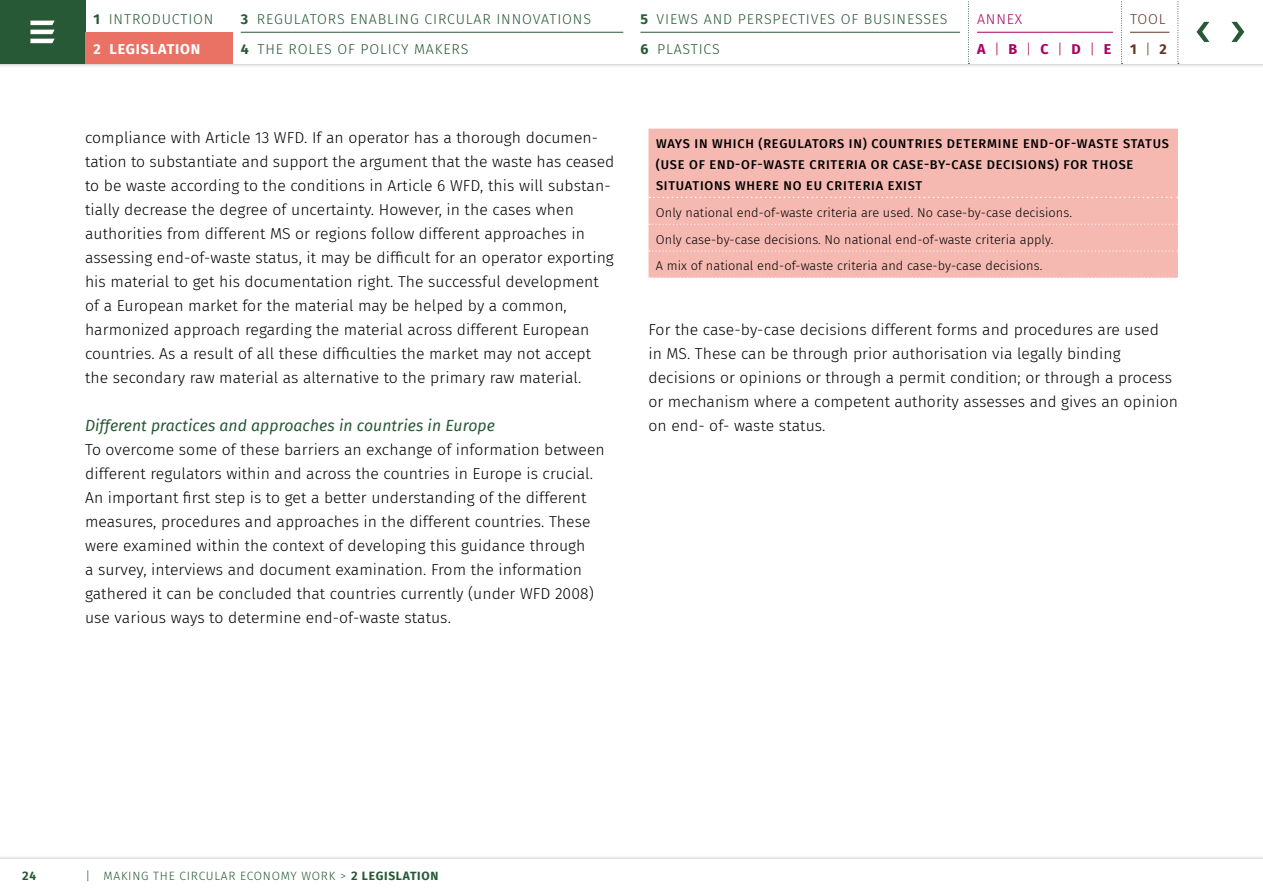
<style>
.page{position:relative;width:1263px;height:893px;background:#fff}
.page>*{position:absolute;margin:0;border:0;box-sizing:border-box;transform-origin:0 0}
.t1{font:300 15.75px/24px "Fira Sans";letter-spacing:.005em;color:#000}
.t2{font:italic 15.75px "Fira Sans";letter-spacing:.005em;color:#275937}
.t3{font:300 14.25px/30px "Fira Sans";letter-spacing:.06em;color:#275937}
.t4{font:300 14.25px/30px "Fira Sans";letter-spacing:.06em;color:#a90061}
.t5{font:300 14.25px/30px "Fira Sans";color:#673327}
.t6{font:300 12.75px/26.8px "Fira Sans";letter-spacing:.005em;color:#000}
.t7{font:500 12.75px/21px "Fira Sans";letter-spacing:.06em;color:#000}
.t8{font:300 12px "Fira Sans";letter-spacing:.06em;color:#275937}
.t9{font:700 12px "Fira Sans";color:#275937}
.s1{font-weight:700}
.s2{font-weight:700;color:#fff}
</style>
<div class="page">
<div style="left:648px;top:129px;width:530px;height:149px;background:#f5b9b1"></div>
<svg style="left:649px;top:224px;width:529px;height:1px"></svg>
<svg style="left:649px;top:250px;width:529px;height:2px"></svg>
<svg style="left:649px;top:197px;width:529px;height:1px"></svg>
<svg style="left:649px;top:277px;width:529px;height:1px"></svg>
<div style="left:0;top:0;width:1263px;height:68px;background:#000;opacity:.3"></div>
<div style="left:0;top:0;width:1263px;height:64px;background:#fff"></div>
<div style="left:0;top:855px;width:1263px;height:38px;background:#000;opacity:.3"></div>
<div style="left:0;top:859px;width:1263px;height:34px;background:#fff"></div>
<hr style="left:241px;top:32px;width:382px;height:1px;background:#275937">
<hr style="left:640px;top:32px;width:320px;height:1px;background:#275937">
<hr style="left:977px;top:32px;width:136px;height:1px;background:#a90061">
<hr style="left:1130px;top:32px;width:39px;height:1px;background:#673327">
<svg style="left:1177px;top:1px;width:2px;height:63px"></svg>
<svg style="left:1121px;top:1px;width:1px;height:63px"></svg>
<svg style="left:968px;top:1px;width:1px;height:63px"></svg>
<div style="left:0;top:0;width:85px;height:64px;background:#275937"></div>
<svg style="left:30px;top:21px;width:25px;height:22px"></svg>
<svg style="left:1231px;top:22px;width:13px;height:20px"></svg>
<svg style="left:1196px;top:22px;width:13px;height:20px"></svg>
<div style="left:85px;top:32px;width:147px;height:32px;background:#ea7264"></div>
<p class="t3" style="left:94px;top:4px;width:121px"><span class="s1">1</span> INTRODUCTION<br><span class="s2">2 LEGISLATION</span></p>
<p class="t3" style="left:241px;top:4px;width:352px"><span class="s1">3</span> REGULATORS ENABLING CIRCULAR INNOVATIONS<br><span class="s1">4</span> THE ROLES OF POLICY MAKERS</p>
<p class="t3" style="left:640px;top:4px;width:309px"><span class="s1">5</span> VIEWS AND PERSPECTIVES OF BUSINESSES<br><span class="s1">6</span> PLASTICS</p>
<p class="t4" style="left:977px;top:4px;width:136px">ANNEX<br><span class="s1">A</span>|<span class="s1">B</span>|<span class="s1">C</span>|<span class="s1">D</span>|<span class="s1">E</span></p>
<p class="t5" style="left:1130px;top:4px;width:38px">TOOL<br><span class="s1">1</span>|<span class="s1">2</span></p>
<p class="t1" style="left:85px;top:125px;width:531px">compliance with Article 13 WFD. If an operator has a thorough documen&shy;tation to substantiate and support the argument that the waste has ceased to be waste according to the conditions in Article 6 WFD, this will substan&shy;tially decrease the degree of uncertainty. However, in the cases when authorities from different MS or regions follow different approaches in assessing end-of-waste status, it may be difficult for an operator exporting his material to get his documentation right. The successful development of a European market for the material may be helped by a common, harmonized approach regarding the material across different European countries. As a result of all these difficulties the market may not accept the secondary raw material as alternative to the primary raw material.</p>
<p class="t2" style="left:85px;top:414px;width:411px">Different practices and approaches in countries in Europe</p>
<p class="t1" style="left:85px;top:438px;width:521px">To overcome some of these barriers an exchange of information between different regulators within and across the countries in Europe is crucial.<br>An important first step is to get a better understanding of the different measures, procedures and approaches in the different countries. These were examined within the context of developing this guidance through<br>a survey, interviews and document examination. From the information gathered it can be concluded that countries currently (under WFD 2008) use various ways to determine end-of-waste status.</p>
<p class="t7" style="left:656px;top:132px;width:514px">WAYS IN WHICH (REGULATORS IN) COUNTRIES DETERMINE END-OF-WASTE STATUS (USE OF END-OF-WASTE CRITERIA OR CASE-BY-CASE DECISIONS) FOR THOSE<br>SITUATIONS WHERE NO EU CRITERIA EXIST</p>
<p class="t6" style="left:656px;top:199px;width:418px">Only national end-of-waste criteria are used. No case-by-case decisions.<br>Only case-by-case decisions. No national end-of-waste criteria apply.<br>A mix of national end-of-waste criteria and case-by-case decisions.</p>
<p class="t1" style="left:648px;top:317px;width:531px">For the case-by-case decisions different forms and procedures are used<br>in MS. These can be through prior authorisation via legally binding decisions or opinions or through a permit condition; or through a process or mechanism where a competent authority assesses and gives an opinion on end- of- waste status.</p>
<p class="t9" style="left:22px;top:866px;width:16px">24</p>
<p class="t8" style="left:85px;top:867px;width:355px">| MAKING THE CIRCULAR ECONOMY WORK &gt; <span class="s1">2 LEGISLATION</span></p>
</div>
